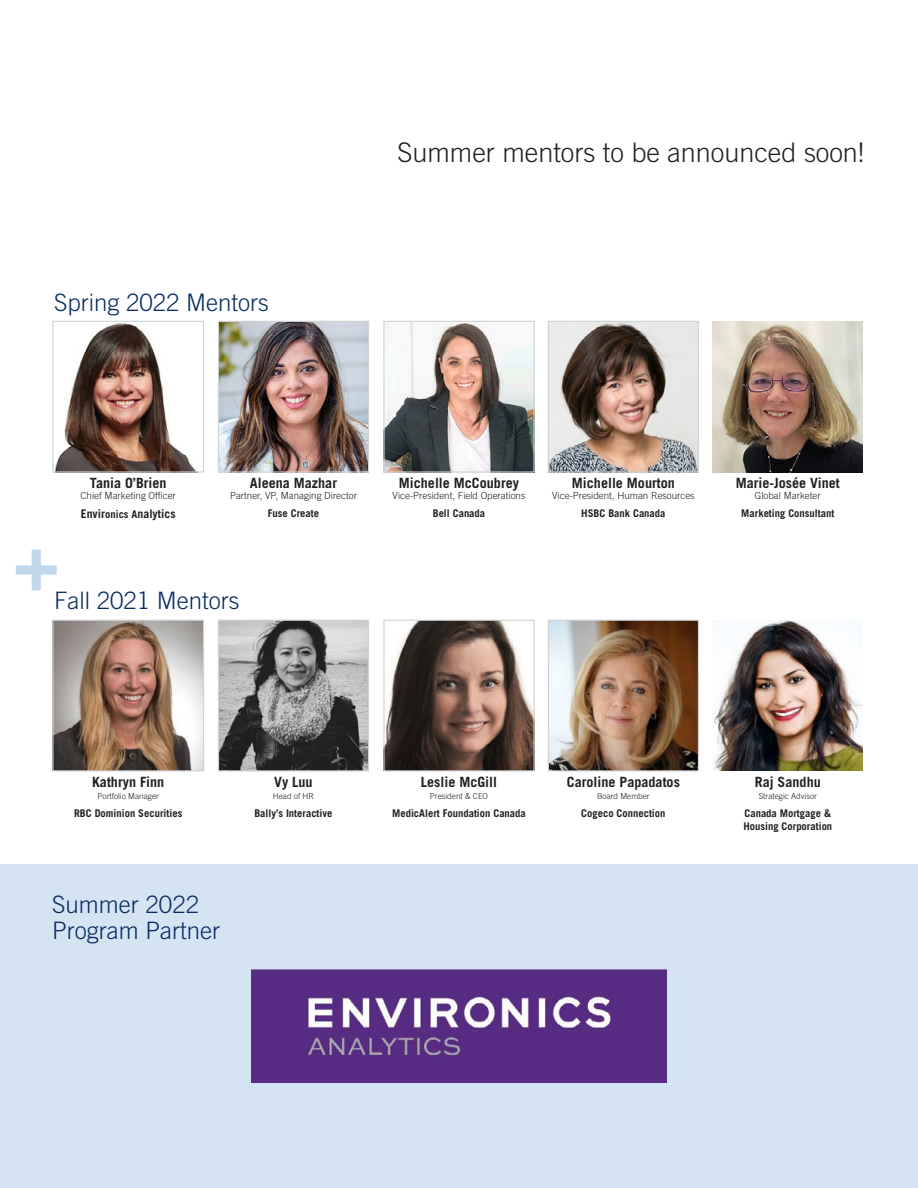
<style>
.page{position:relative;width:918px;height:1188px;background:#fff}
.page>*{position:absolute;margin:0;border:0;box-sizing:border-box;transform-origin:0 0}
.t1{font:700 75px "Trade Gothic";color:#c0d7ec}
.t2{font:300 27px "Trade Gothic";color:#231f20}
.t3{font:300 24px/25.8px "Trade Gothic";color:#072b62}
.t4{font:700 14.1px "Trade Gothic";color:#231f20}
.t5{font:700 11.85px "Trade Gothic";color:#231f20}
.t6{font:700 10.65px/12.8px "Trade Gothic";color:#231f20}
.t7{font:300 9.75px "Trade Gothic";color:#231f20}
.t8{font:300 8.25px "Trade Gothic";color:#231f20}
.s1{font-size:10.65px}
</style>
<div class="page">
<img style="left:54px;top:622px;width:148px;height:148px">
<div style="left:52px;top:620px;width:152px;height:152px;border:1px solid #d1d3d4"></div>
<img style="left:220px;top:622px;width:147px;height:148px">
<div style="left:218px;top:620px;width:151px;height:152px;border:1px solid #d1d3d4"></div>
<img style="left:385px;top:622px;width:148px;height:148px">
<div style="left:383px;top:620px;width:152px;height:152px;border:1px solid #d1d3d4"></div>
<img style="left:550px;top:622px;width:147px;height:148px">
<div style="left:548px;top:620px;width:151px;height:152px;border:1px solid #d1d3d4"></div>
<img style="left:713px;top:620px;width:150px;height:151px">
<div style="left:0;top:864px;width:918px;height:324px;background:#d5e4f3"></div>
<img style="left:252px;top:970px;width:414px;height:112px">
<img style="left:55px;top:323px;width:141px;height:148px">
<div style="left:52px;top:321px;width:152px;height:152px;border:1px solid #d1d3d4"></div>
<img style="left:220px;top:323px;width:147px;height:148px">
<div style="left:218px;top:321px;width:151px;height:152px;border:1px solid #d1d3d4"></div>
<img style="left:385px;top:323px;width:148px;height:148px">
<div style="left:383px;top:321px;width:152px;height:152px;border:1px solid #d1d3d4"></div>
<img style="left:550px;top:323px;width:147px;height:148px">
<div style="left:548px;top:321px;width:151px;height:152px;border:1px solid #d1d3d4"></div>
<img style="left:713px;top:321px;width:150px;height:151px">
<h3 class="t3" style="left:54px;top:289px;width:216px">Spring 2022 Mentors</h3>
<h2 class="t2" style="left:397px;top:136px;width:468px">Summer mentors to be announced soon!</h2>
<h3 class="t4" style="left:90px;top:475px;width:78px">Tania O’Brien</h3>
<p class="t7" style="left:81px;top:490px;width:97px">Chief Marketing Officer</p>
<p class="t5" style="left:81px;top:507px;width:96px">Envir<span class="s1">onics A</span>nalytics</p>
<h3 class="t4" style="left:250px;top:475px;width:89px">Aleena Mazhar</h3>
<p class="t7" style="left:230px;top:490px;width:128px">Partner, VP, Managing Director</p>
<p class="t6" style="left:268px;top:507px;width:53px">Fuse Create</p>
<h1 class="t1" style="left:14px;top:518px;width:47px">+</h1>
<h3 class="t3" style="left:54px;top:588px;width:187px">Fall 2021 Mentors</h3>
<h3 class="t4" style="left:399px;top:475px;width:122px">Michelle McCoubrey</h3>
<p class="t7" style="left:393px;top:490px;width:134px">Vice-President, Field Operations</p>
<p class="t6" style="left:433px;top:507px;width:54px">Bell Canada</p>
<h3 class="t4" style="left:572px;top:475px;width:104px">Michelle Mourton</h3>
<p class="t7" style="left:552px;top:490px;width:144px">Vice-President, Human Resources</p>
<p class="t6" style="left:581px;top:507px;width:86px">HSBC Bank Canada</p>
<h3 class="t4" style="left:736px;top:475px;width:106px">Marie-Josée Vinet</h3>
<p class="t7" style="left:755px;top:490px;width:67px">Global Marketer</p>
<p class="t6" style="left:741px;top:507px;width:95px">Marketing Consultant</p>
<h3 class="t4" style="left:92px;top:773px;width:74px">Kathryn Finn</h3>
<p class="t8" style="left:98px;top:792px;width:63px">Portfolio Manager</p>
<p class="t6" style="left:74px;top:807px;width:110px">RBC Dominion Securities</p>
<h3 class="t3" style="left:52px;top:892px;width:169px">Summer 2022<br>Program Partner</h3>
<h3 class="t4" style="left:274px;top:773px;width:40px">Vy Luu</h3>
<p class="t8" style="left:273px;top:792px;width:43px">Head of HR</p>
<p class="t6" style="left:254px;top:807px;width:80px">Bally’s Interactive</p>
<h3 class="t4" style="left:421px;top:773px;width:78px">Leslie McGill</h3>
<p class="t8" style="left:430px;top:792px;width:60px">President &amp; CEO</p>
<p class="t6" style="left:392px;top:807px;width:135px">MedicAlert Foundation Canada</p>
<h3 class="t4" style="left:567px;top:773px;width:115px">Caroline Papadatos</h3>
<p class="t8" style="left:597px;top:792px;width:54px">Board Member</p>
<p class="t6" style="left:581px;top:807px;width:86px">Cogeco Connection</p>
<h3 class="t4" style="left:755px;top:773px;width:67px">Raj Sandhu</h3>
<p class="t8" style="left:759px;top:792px;width:60px">Strategic Advisor</p>
<p class="t6" style="left:743px;top:807px;width:90px">Canada Mortgage &amp;<br>Housing Corporation</p>
</div>
